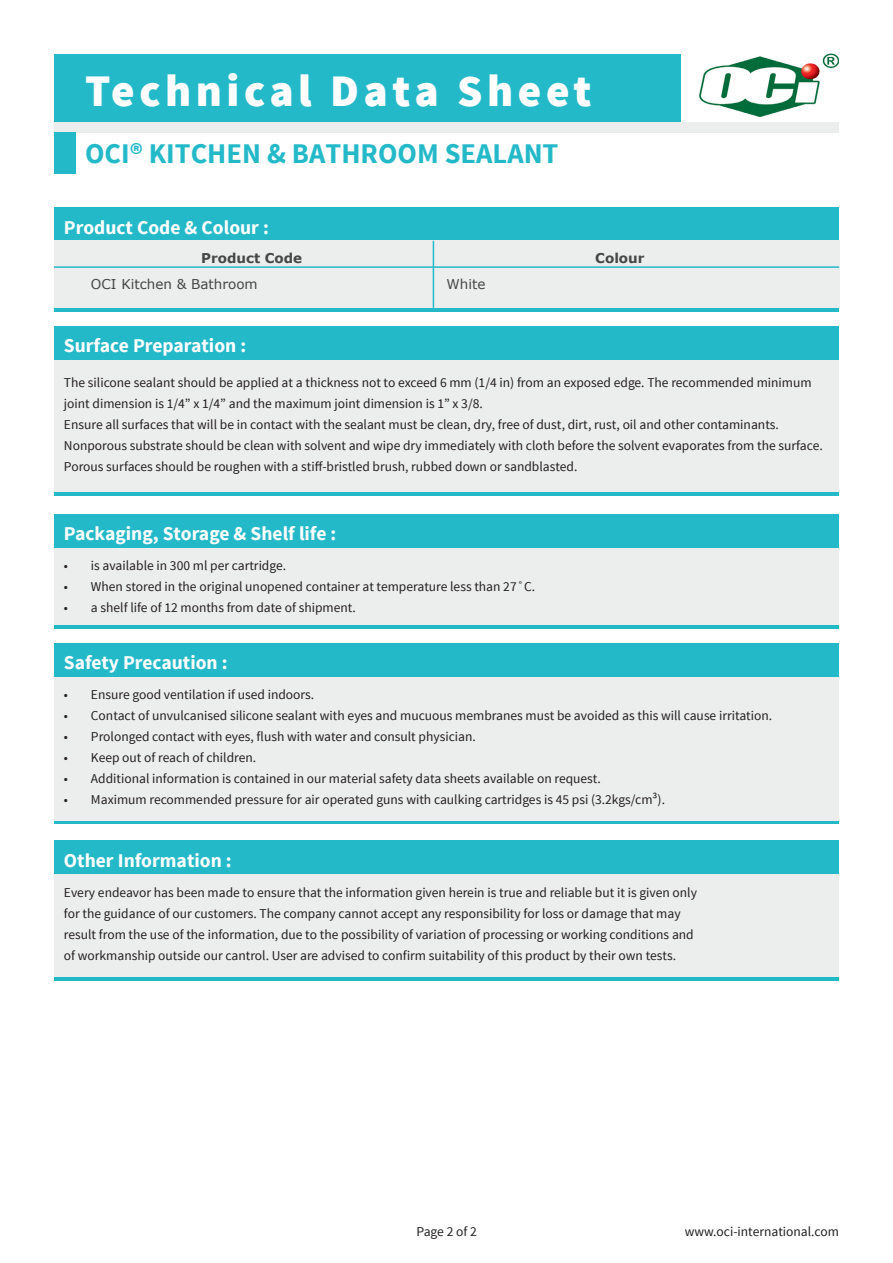
<style>
.page{position:relative;width:893px;height:1263px;background:#fff}
.page>*{position:absolute;margin:0;border:0;box-sizing:border-box;transform-origin:0 0}
.t1{font:900 45px "Source Sans Pro";letter-spacing:.1em;color:#fff}
.t2{font:700 28.5px "Source Sans Pro";color:#24b9c9}
.t3{font:700 19.5px "Source Sans Pro";color:#fff}
.t4{font:13.5px/21px "Source Sans Pro";color:#231f20}
.t5{font:13.5px "Verdana";color:#454646}
.t6{font:700 13.5px "Verdana";color:#454646}
</style>
<div class="page">
<img style="left:699px;top:53px;width:140px;height:64px">
<div style="left:54px;top:54px;width:626px;height:68px;background:#24b9c9"></div>
<div style="left:54px;top:122px;width:785px;height:10px;background:#eceded"></div>
<hr style="left:54px;top:308px;width:785px;height:3px;background:#24b9c9">
<hr style="left:54px;top:492px;width:785px;height:3px;background:#24b9c9">
<svg style="left:54px;top:820px;width:785px;height:4px;background:#56c6d2"></svg>
<hr style="left:54px;top:625px;width:785px;height:3px;background:#24b9c9">
<hr style="left:54px;top:977px;width:785px;height:3px;background:#24b9c9">
<div style="left:54px;top:359px;width:785px;height:133px;background:#eceded"></div>
<div style="left:54px;top:676px;width:785px;height:144px;background:#eceded"></div>
<div style="left:54px;top:547px;width:785px;height:78px;background:#eceded"></div>
<div style="left:54px;top:874px;width:785px;height:103px;background:#eceded"></div>
<div style="left:54px;top:207px;width:785px;height:34px;background:#24b9c9"></div>
<div style="left:54px;top:326px;width:785px;height:33px;background:#24b9c9"></div>
<div style="left:54px;top:643px;width:785px;height:33px;background:#24b9c9"></div>
<div style="left:54px;top:514px;width:785px;height:33px;background:#24b9c9"></div>
<div style="left:54px;top:840px;width:785px;height:34px;background:#24b9c9"></div>
<div style="left:54px;top:241px;width:785px;height:67px;background:#eceded"></div>
<hr style="left:54px;top:266px;width:785px;height:2px;background:#24b9c9">
<hr style="left:433px;top:241px;width:1px;height:67px;background:#24b9c9">
<div style="left:54px;top:132px;width:21px;height:42px;background:#24b9c9"></div>
<p class="t1" style="left:85px;top:62px;width:508px">Technical Data Sheet</p>
<p class="t2" style="left:85px;top:135px;width:475px">OCI® KITCHEN &amp; BATHROOM SEALANT</p>
<p class="t3" style="left:64px;top:215px;width:206px">Product Code &amp; Colour :</p>
<p class="t6" style="left:201px;top:248px;width:103px">Product Code</p>
<p class="t6" style="left:595px;top:248px;width:51px">Colour</p>
<p class="t5" style="left:91px;top:274px;width:168px">OCI Kitchen &amp; Bathroom</p>
<p class="t5" style="left:446px;top:274px;width:40px">White</p>
<p class="t3" style="left:64px;top:333px;width:184px">Surface Preparation :</p>
<p class="t4" style="left:64px;top:372px;width:749px">The silicone sealant should be applied at a thickness not to exceed 6 mm (1/4 in) from an exposed edge. The recommended minimum joint dimension is 1/4” x 1/4” and the maximum joint dimension is 1” x 3/8.</p>
<p class="t4" style="left:64px;top:414px;width:716px">Ensure all surfaces that will be in contact with the sealant must be clean, dry, free of dust, dirt, rust, oil and other contaminants.</p>
<p class="t4" style="left:64px;top:435px;width:760px">Nonporous substrate should be clean with solvent and wipe dry immediately with cloth before the solvent evaporates from the surface.<br>Porous surfaces should be roughen with a stiff-bristled brush, rubbed down or sandblasted.</p>
<p class="t3" style="left:64px;top:521px;width:274px">Packaging, Storage &amp; Shelf life :</p>
<p class="t4" style="left:64px;top:556px;width:224px">• is available in 300 ml per cartridge.</p>
<p class="t4" style="left:64px;top:577px;width:473px">• When stored in the original unopened container at temperature less than 27˚C.</p>
<p class="t4" style="left:64px;top:598px;width:293px">• a shelf life of 12 months from date of shipment.</p>
<p class="t3" style="left:64px;top:650px;width:165px">Safety Precaution :</p>
<p class="t4" style="left:64px;top:684px;width:252px">• Ensure good ventilation if used indoors.</p>
<p class="t4" style="left:64px;top:705px;width:710px">• Contact of unvulcanised silicone sealant with eyes and mucuous membranes must be avoided as this will cause irritation.</p>
<p class="t4" style="left:64px;top:726px;width:413px">• Prolonged contact with eyes, flush with water and consult physician.</p>
<p class="t4" style="left:64px;top:747px;width:194px">• Keep out of reach of children.</p>
<p class="t4" style="left:64px;top:768px;width:538px">• Additional information is contained in our material safety data sheets available on request.</p>
<p class="t4" style="left:64px;top:789px;width:603px">• Maximum recommended pressure for air operated guns with caulking cartridges is 45 psi (3.2kgs/cm³).</p>
<p class="t3" style="left:64px;top:848px;width:169px">Other Information :</p>
<p class="t4" style="left:64px;top:882px;width:635px">Every endeavor has been made to ensure that the information given herein is true and reliable but it is given only</p>
<p class="t4" style="left:64px;top:903px;width:618px">for the guidance of our customers. The company cannot accept any responsibility for loss or damage that may</p>
<p class="t4" style="left:64px;top:924px;width:631px">result from the use of the information, due to the possibility of variation of processing or working conditions and</p>
<p class="t4" style="left:64px;top:945px;width:614px">of workmanship outside our cantrol. User are advised to confirm suitability of this product by their own tests.</p>
<p class="t4" style="left:416px;top:1221px;width:62px">Page 2 of 2</p>
<p class="t4" style="left:685px;top:1221px;width:156px">www.oci-international.com</p>
</div>
